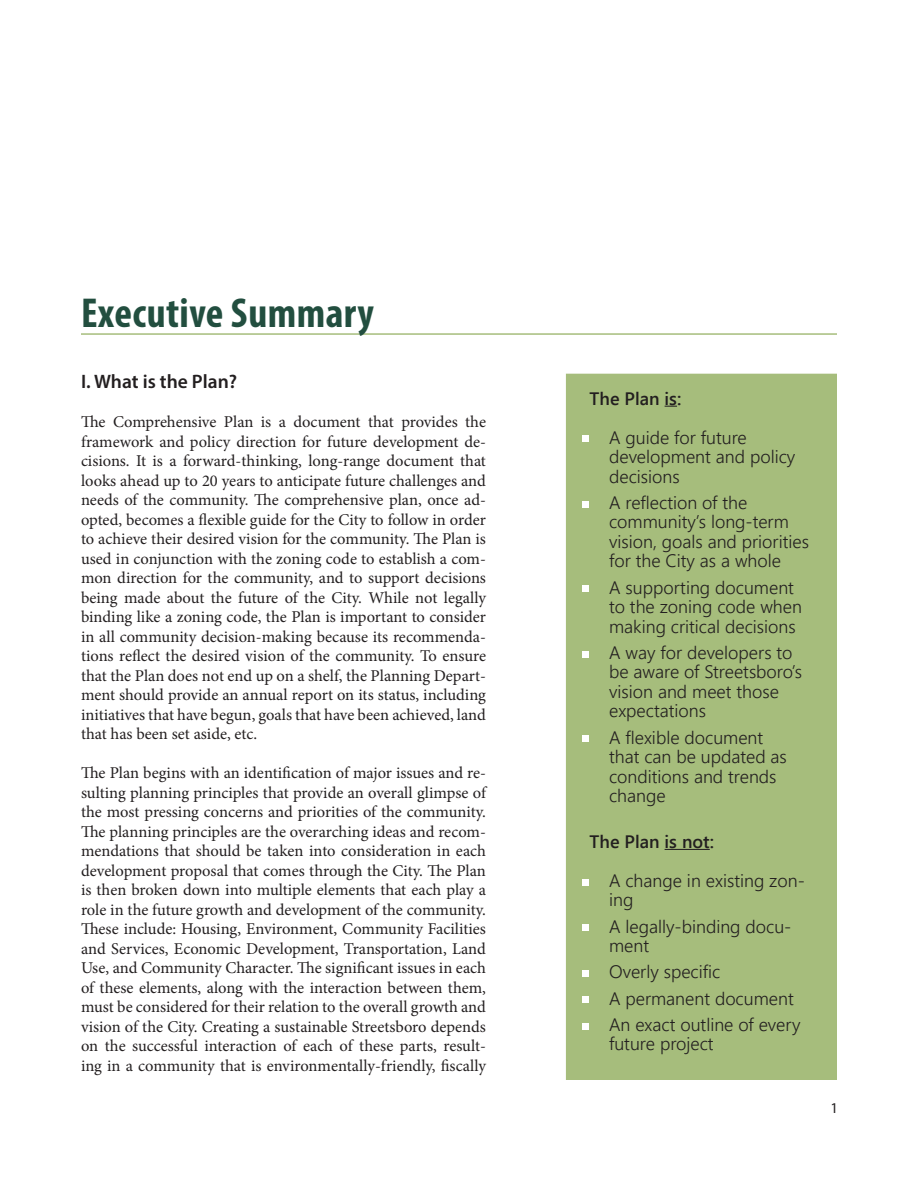
<style>
.page{position:relative;width:918px;height:1188px;background:#fff}
.page>*{position:absolute;margin:0;border:0;box-sizing:border-box;transform-origin:0 0}
.t1{font:700 condensed 42px "Myriad Pro";letter-spacing:.01em;color:#224e3f}
.t2{font:600 19.5px "Myriad Pro";color:#231f20}
.t3{font:300 18px/19.5px "Segoe UI";color:#231f20}
.t4{font:600 18px "Segoe UI";color:#231f20}
.t5{font:16.5px/19.5px "Minion Pro";color:#231f20;text-align:justify}
.t6{font:15px "Myriad Pro";color:#231f20}
</style>
<div class="page">
<hr style="left:81px;top:333px;width:756px;height:2px;background:#a6bd7c">
<div style="left:566px;top:374px;width:271px;height:706px;background:#a6bd7c"></div>
<svg style="left:665px;top:406px;width:12px;height:1px"></svg>
<hr style="left:665px;top:849px;width:45px;height:1px;background:#231f20">
<div style="left:582px;top:436px;width:7px;height:6px;background:#fff"></div>
<div style="left:582px;top:501px;width:7px;height:6px;background:#fff"></div>
<div style="left:582px;top:586px;width:7px;height:6px;background:#fff"></div>
<div style="left:582px;top:651px;width:7px;height:6px;background:#fff"></div>
<div style="left:582px;top:736px;width:7px;height:6px;background:#fff"></div>
<div style="left:582px;top:879px;width:7px;height:6px;background:#fff"></div>
<div style="left:582px;top:925px;width:7px;height:6px;background:#fff"></div>
<div style="left:582px;top:970px;width:7px;height:7px;background:#fff"></div>
<div style="left:582px;top:997px;width:7px;height:6px;background:#fff"></div>
<div style="left:582px;top:1023px;width:7px;height:6px;background:#fff"></div>
<p class="t1" style="left:81px;top:286px;width:295px">Executive Summary</p>
<p class="t2" style="left:81px;top:369px;width:158px">I. What is the Plan?</p>
<p class="t5" style="left:81px;top:412px;width:407px">The Comprehensive Plan is a document that provides the framework and policy direction for future development de&shy;cisions. It is a forward-thinking, long-range document that looks ahead up to 20 years to anticipate future challenges and needs of the community. The comprehensive plan, once ad&shy;opted, becomes a flexible guide for the City to follow in order to achieve their desired vision for the community. The Plan is used in conjunction with the zoning code to establish a com&shy;mon direction for the community, and to support decisions being made about the future of the City. While not legally binding like a zoning code, the Plan is important to consider in all community decision-making because its recommenda&shy;tions reflect the desired vision of the community. To ensure that the Plan does not end up on a shelf, the Planning Depart&shy;ment should provide an annual report on its status, including initiatives that have begun, goals that have been achieved, land that has been set aside, etc.</p>
<p class="t5" style="left:81px;top:763px;width:407px">The Plan begins with an identification of major issues and re&shy;sulting planning principles that provide an overall glimpse of the most pressing concerns and priorities of the community.<br>The planning principles are the overarching ideas and recom&shy;mendations that should be taken into consideration in each development proposal that comes through the City. The Plan is then broken down into multiple elements that each play a role in the future growth and development of the community.<br>These include: Housing, Environment, Community Facilities and Services, Economic Development, Transportation, Land Use, and Community Character. The significant issues in each of these elements, along with the interaction between them, must be considered for their relation to the overall growth and vision of the City. Creating a sustainable Streetsboro depends on the successful interaction of each of these parts, result&shy;ing in a community that is environmentally-friendly, fiscally</p>
<p class="t4" style="left:590px;top:386px;width:93px">The Plan is:</p>
<p class="t3" style="left:609px;top:427px;width:188px">A guide for future development and policy decisions</p>
<p class="t3" style="left:609px;top:492px;width:201px">A reflection of the community’s long-term vision, goals and priorities for the City as a whole</p>
<p class="t3" style="left:609px;top:577px;width:194px">A supporting document to the zoning code when making critical decisions</p>
<p class="t3" style="left:609px;top:642px;width:195px">A way for developers to be aware of Streetsboro’s vision and meet those expectations</p>
<p class="t3" style="left:609px;top:727px;width:179px">A flexible document that can be updated as conditions and trends change</p>
<p class="t4" style="left:590px;top:829px;width:126px">The Plan is not:</p>
<p class="t3" style="left:609px;top:870px;width:197px">A change in existing zon&shy;ing</p>
<p class="t3" style="left:609px;top:916px;width:184px">A legally-binding docu&shy;ment</p>
<p class="t3" style="left:609px;top:961px;width:113px">Overly specific</p>
<p class="t3" style="left:609px;top:988px;width:186px">A permanent document</p>
<p class="t3" style="left:609px;top:1014px;width:193px">An exact outline of every future project</p>
<p class="t6" style="left:830px;top:1099px;width:9px">1</p>
</div>
